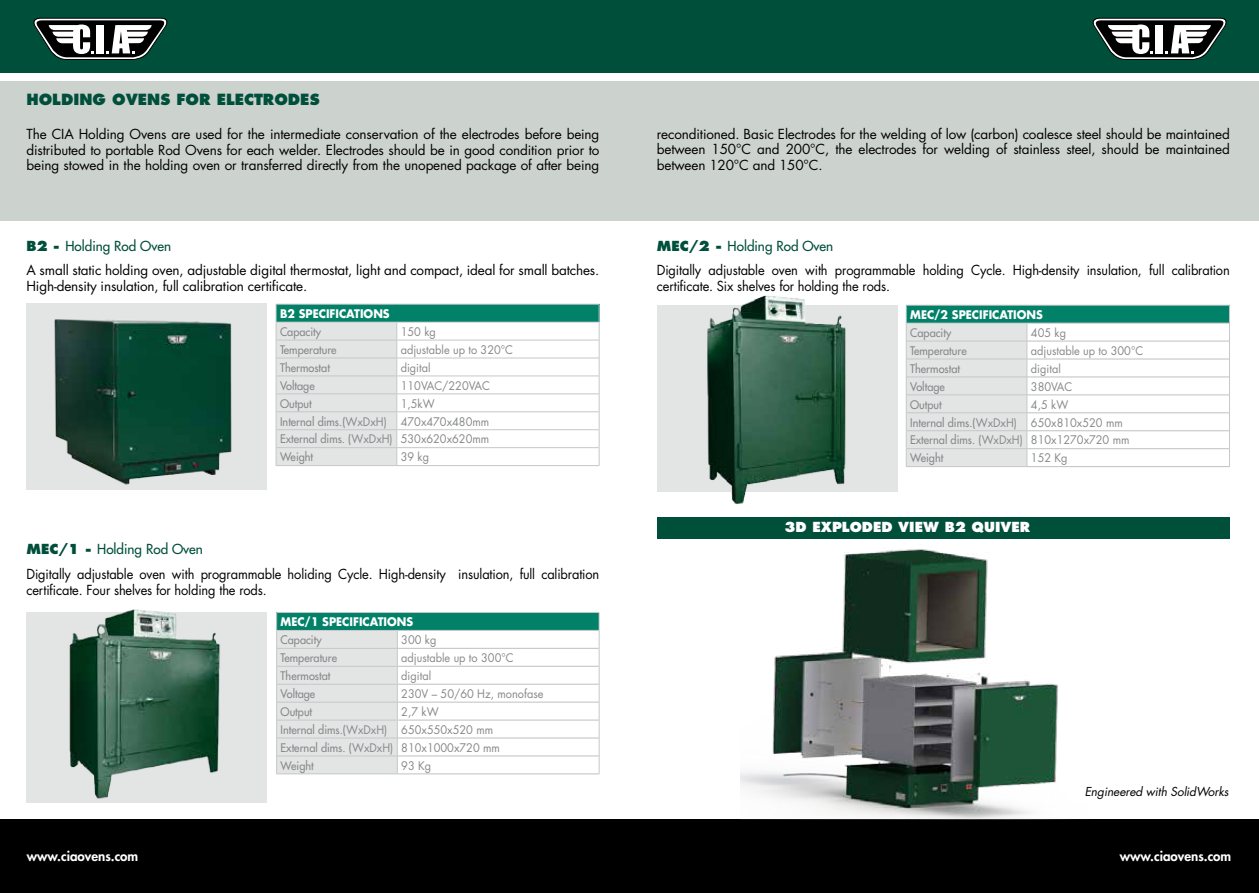
<style>
.page{position:relative;width:1259px;height:893px;background:#fff}
.page>*{position:absolute;margin:0;border:0;box-sizing:border-box;transform-origin:0 0}
.t1{font:800 15px "Futura Std";color:#004f3b}
.t2{font:13.5px/15.8px "Futura Std";letter-spacing:-.01em;color:#000;text-align:justify}
.t3{font:13.5px/24.3px "Futura Std";letter-spacing:-.01em;color:#000;scale:.95 1}
.t4{font:800 13.5px "Futura Std";color:#fff}
.t5{font:800 13.35px "Futura Std";color:#fff}
.t6{font:italic 12px "Futura Std";letter-spacing:-.01em;color:#000}
.t7{font:11.55px/18px "Futura Std";color:#87888a;scale:.95 1}
.t8{font:500 11.55px "Futura Std";color:#87888a;scale:.95 1}
.t9{font:700 11.55px "Futura Std";color:#fff;scale:.95 1}
.s1{font-weight:800;color:#004f3b}
.s2{font-weight:500;color:#004f3b}
.s3{font-weight:500}
</style>
<div class="page">
<div style="left:0;top:0;width:1259px;height:73px;background:#004f3b"></div>
<svg style="left:33px;top:17px;width:135px;height:43px"></svg>
<svg style="left:1092px;top:17px;width:135px;height:43px"></svg>
<div style="left:0;top:820px;width:1259px;height:73px;background:#000"></div>
<div style="left:0;top:81px;width:1259px;height:140px;background:#ccd2cd"></div>
<div style="left:26px;top:304px;width:241px;height:186px;background:#e3e4e4"></div>
<img style="left:54px;top:319px;width:178px;height:166px">
<div style="left:276px;top:304px;width:323px;height:18px;background:#008168"></div>
<svg style="left:599px;top:305px;width:1px;height:160px"></svg>
<hr style="left:276px;top:304px;width:121px;height:1px;background:#c6c7c8">
<hr style="left:397px;top:304px;width:202px;height:1px;background:#c6c7c8">
<hr style="left:397px;top:322px;width:202px;height:1px;background:#c6c7c8">
<hr style="left:397px;top:340px;width:202px;height:1px;background:#c6c7c8">
<hr style="left:397px;top:358px;width:202px;height:1px;background:#c6c7c8">
<hr style="left:397px;top:376px;width:202px;height:1px;background:#c6c7c8">
<hr style="left:397px;top:393px;width:202px;height:1px;background:#c6c7c8">
<hr style="left:397px;top:411px;width:202px;height:1px;background:#c6c7c8">
<hr style="left:397px;top:429px;width:202px;height:1px;background:#c6c7c8">
<hr style="left:397px;top:447px;width:202px;height:1px;background:#c6c7c8">
<hr style="left:397px;top:465px;width:202px;height:1px;background:#c6c7c8">
<svg style="left:276px;top:305px;width:121px;height:161px;background:#c9d7d5"></svg>
<div style="left:26px;top:612px;width:241px;height:191px;background:#e3e4e4"></div>
<div style="left:277px;top:612px;width:322px;height:18px;background:#008168"></div>
<svg style="left:599px;top:613px;width:1px;height:160px"></svg>
<hr style="left:276px;top:612px;width:121px;height:1px;background:#c6c7c8">
<hr style="left:397px;top:612px;width:202px;height:1px;background:#c6c7c8">
<svg style="left:276px;top:613px;width:122px;height:161px;background:#c9d7d5"></svg>
<hr style="left:397px;top:630px;width:202px;height:1px;background:#c6c7c8">
<hr style="left:397px;top:648px;width:202px;height:1px;background:#c6c7c8">
<hr style="left:397px;top:666px;width:202px;height:1px;background:#c6c7c8">
<hr style="left:397px;top:684px;width:202px;height:1px;background:#c6c7c8">
<hr style="left:397px;top:702px;width:202px;height:1px;background:#c6c7c8">
<hr style="left:397px;top:719px;width:202px;height:2px;background:#c6c7c8">
<hr style="left:398px;top:737px;width:201px;height:2px;background:#c6c7c8">
<hr style="left:398px;top:755px;width:201px;height:1px;background:#c6c7c8">
<hr style="left:397px;top:773px;width:202px;height:1px;background:#c6c7c8">
<img style="left:69px;top:609px;width:151px;height:190px">
<div style="left:657px;top:305px;width:240px;height:186px;background:#e3e4e4"></div>
<div style="left:906px;top:305px;width:323px;height:18px;background:#008168"></div>
<svg style="left:1229px;top:306px;width:1px;height:160px"></svg>
<hr style="left:906px;top:305px;width:121px;height:1px;background:#c6c7c8">
<hr style="left:1027px;top:305px;width:202px;height:1px;background:#c6c7c8">
<svg style="left:906px;top:306px;width:121px;height:161px;background:#c9d7d5"></svg>
<hr style="left:1027px;top:323px;width:202px;height:1px;background:#c6c7c8">
<hr style="left:1027px;top:340px;width:202px;height:2px;background:#c6c7c8">
<hr style="left:1027px;top:358px;width:202px;height:2px;background:#c6c7c8">
<hr style="left:1027px;top:376px;width:202px;height:1px;background:#c6c7c8">
<hr style="left:1027px;top:394px;width:202px;height:1px;background:#c6c7c8">
<hr style="left:1027px;top:412px;width:202px;height:1px;background:#c6c7c8">
<hr style="left:1027px;top:430px;width:202px;height:1px;background:#c6c7c8">
<hr style="left:1027px;top:448px;width:202px;height:1px;background:#c6c7c8">
<hr style="left:1027px;top:466px;width:202px;height:1px;background:#c6c7c8">
<img style="left:693px;top:295px;width:205px;height:210px">
<img style="left:741px;top:538px;width:347px;height:282px">
<div style="left:657px;top:517px;width:572px;height:21px;background:#004f3b"></div>
<p class="t1" style="left:26px;top:90px;width:295px">HOLDING OVENS FOR ELECTRODES</p>
<p class="t2" style="left:26px;top:126px;width:574px">The CIA Holding Ovens are used for the intermediate conservation of the electrodes before being distributed to portable Rod Ovens for each welder. Electrodes should be in good condition prior to being stowed in the holding oven or transferred directly from the unopened package of after being</p>
<p class="t2" style="left:657px;top:126px;width:574px">reconditioned. Basic Electrodes for the welding of low (carbon) coalesce steel should be maintained between 150°C and 200°C, the electrodes for welding of stainless steel, should be maintained between 120°C and 150°C.</p>
<p class="t2" style="left:26px;top:234px;width:574px;line-height:24.3px"><span class="s1">B2 -</span> <span class="s2">Holding Rod Oven<br></span>A small static holding oven, adjustable digital thermostat, light and compact, ideal for small batches.</p>
<p class="t2" style="left:26px;top:278px;width:282px">High-density insulation, full calibration certificate.</p>
<p class="t9" style="left:280px;top:306px;width:117px">B2 SPECIFICATIONS</p>
<p class="t8" style="left:280px;top:324px;width:45px">Capacity</p>
<p class="t7" style="left:401px;top:323px;width:38px">150 kg</p>
<p class="t8" style="left:280px;top:342px;width:61px">Temperature</p>
<p class="t7" style="left:401px;top:341px;width:120px">adjustable up to 320°C</p>
<p class="t8" style="left:280px;top:360px;width:54px">Thermostat</p>
<p class="t7" style="left:401px;top:359px;width:33px">digital</p>
<p class="t8" style="left:280px;top:378px;width:38px">Voltage</p>
<p class="t7" style="left:401px;top:377px;width:95px">110VAC/220VAC</p>
<p class="t8" style="left:280px;top:396px;width:35px">Output</p>
<p class="t7" style="left:280px;top:394px;width:222px;text-indent:121px">1,5kW<br><span class="s3">Internal dims.(</span>WxDxH) 470x470x480mm<br><span class="s3">External dims. (</span>WxDxH) 530x620x620mm<br><span class="s3">Weight</span></p>
<p class="t7" style="left:401px;top:448px;width:31px">39 kg</p>
<p class="t3" style="left:26px;top:537px;width:604px"><span class="s1">MEC/1 -</span> <span class="s2">Holding Rod Oven<br></span>Digitally adjustable oven with programmable holiding Cycle. High-density insulation, full calibration</p>
<p class="t3" style="left:26px;top:577px;width:254px">certificate. Four shelves for holding the rods.</p>
<p class="t9" style="left:281px;top:614px;width:141px">MEC/1 SPECIFICATIONS</p>
<p class="t8" style="left:281px;top:633px;width:45px">Capacity</p>
<p class="t7" style="left:401px;top:631px;width:38px">300 kg</p>
<p class="t8" style="left:281px;top:651px;width:61px">Temperature</p>
<p class="t7" style="left:401px;top:649px;width:120px">adjustable up to 300°C</p>
<p class="t8" style="left:281px;top:668px;width:54px">Thermostat</p>
<p class="t7" style="left:401px;top:667px;width:33px">digital</p>
<p class="t8" style="left:281px;top:686px;width:38px">Voltage</p>
<p class="t7" style="left:401px;top:685px;width:151px">230V – 50/60 Hz, monofase</p>
<p class="t8" style="left:281px;top:704px;width:35px">Output</p>
<p class="t7" style="left:281px;top:703px;width:232px;text-indent:121px">2,7 kW<br><span class="s3">Internal dims.(</span>WxDxH) 650x550x520 mm<br><span class="s3">External dims. (</span>WxDxH) 810x1000x720 mm<br><span class="s3">Weight</span></p>
<p class="t7" style="left:401px;top:756px;width:33px">93 Kg</p>
<p class="t3" style="left:657px;top:234px;width:604px"><span class="s1">MEC/2 -</span> <span class="s2">Holding Rod Oven<br></span>Digitally adjustable oven with programmable holding Cycle. High-density insulation, full calibration</p>
<p class="t3" style="left:657px;top:274px;width:247px">certificate. Six shelves for holding the rods.</p>
<p class="t9" style="left:910px;top:307px;width:141px">MEC/2 SPECIFICATIONS</p>
<p class="t8" style="left:910px;top:325px;width:45px">Capacity</p>
<p class="t7" style="left:1031px;top:324px;width:38px">405 kg</p>
<p class="t8" style="left:910px;top:343px;width:61px">Temperature</p>
<p class="t7" style="left:1031px;top:342px;width:120px">adjustable up to 300°C</p>
<p class="t8" style="left:910px;top:361px;width:54px">Thermostat</p>
<p class="t7" style="left:1031px;top:360px;width:33px">digital</p>
<p class="t8" style="left:910px;top:379px;width:38px">Voltage</p>
<p class="t7" style="left:1031px;top:378px;width:45px">380VAC</p>
<p class="t8" style="left:910px;top:397px;width:35px">Output</p>
<p class="t7" style="left:910px;top:395px;width:232px;text-indent:121px">4,5 kW<br><span class="s3">Internal dims.(</span>WxDxH) 650x810x520 mm<br><span class="s3">External dims. (</span>WxDxH) 810x1270x720 mm<br><span class="s3">Weight</span></p>
<p class="t7" style="left:1031px;top:449px;width:40px">152 Kg</p>
<p class="t4" style="left:784px;top:518px;width:247px">3D EXPLODED VIEW B2 QUIVER</p>
<p class="t6" style="left:1084px;top:784px;width:146px">Engineered with SolidWorks</p>
<p class="t5" style="left:27px;top:847px;width:113px">www.ciaovens.com</p>
<p class="t5" style="left:1119px;top:847px;width:113px">www.ciaovens.com</p>
</div>
